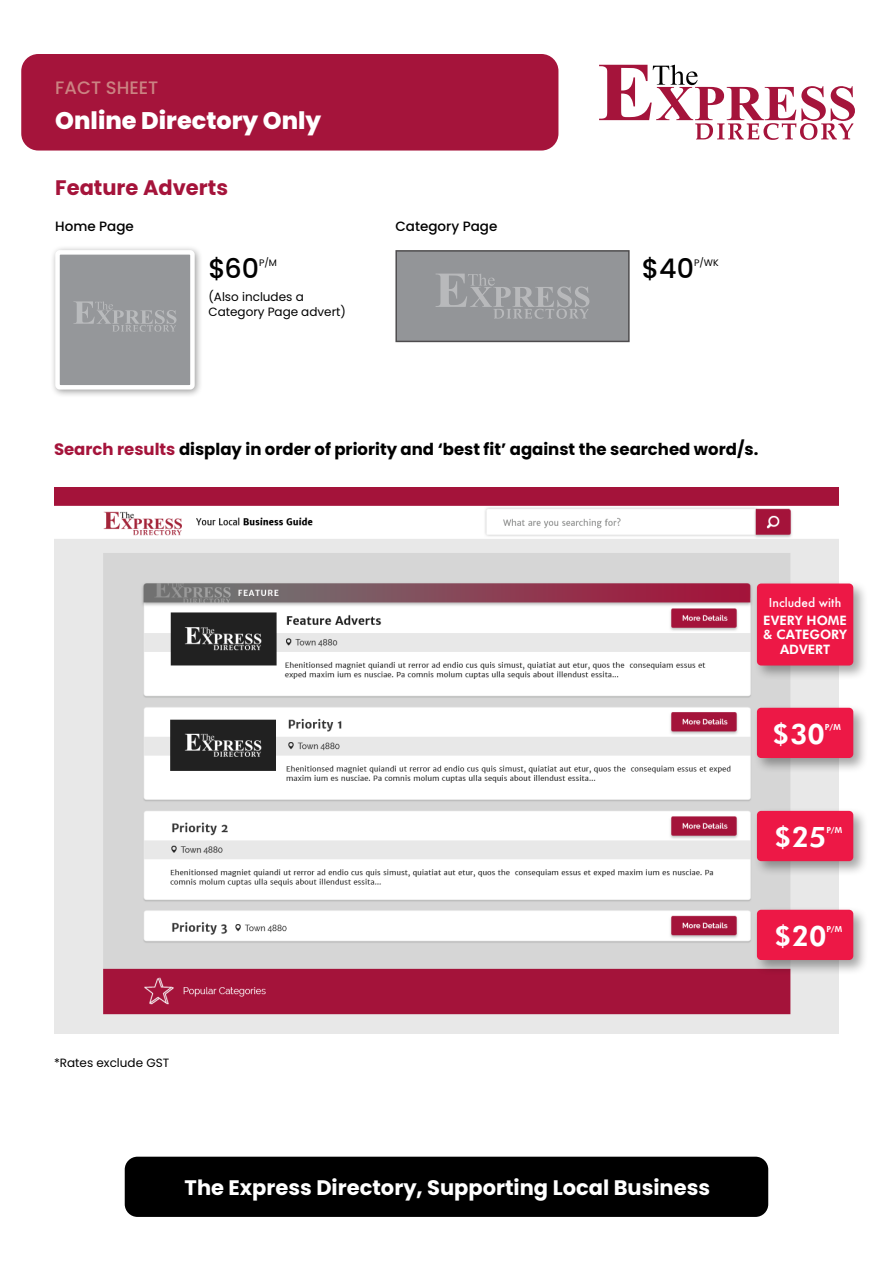
<style>
.page{position:relative;width:893px;height:1263px;background:#fff}
.page>*{position:absolute;margin:0;border:0;box-sizing:border-box;transform-origin:0 0}
.t1{font:800 28.2px "Futura BT";color:#fff}
.t2{font:500 27px "Poppins";color:#000}
.t3{font:800 24px "Poppins";color:#fff}
.t4{font:700 21px "Poppins";color:#fff}
.t5{font:700 21px "Poppins";color:#a5143b}
.t6{font:500 18px "Poppins";color:#cb8382}
.t7{font:700 16.5px "Poppins";color:#000}
.t8{font:500 13.5px "Poppins";color:#000}
.t9{font:800 13.05px/14.7px "Futura BT";color:#fff;text-align:center}
.t10{font:12px/15px "Poppins";color:#000}
.t11{font:500 12px "Futura";color:#fff}
.t12{font:9.45px "Poppins";color:#000}
.t13{font:800 8.4px "Futura BT";color:#fff}
.s1{color:#a5143b}
</style>
<div class="page">
<div style="left:50px;top:245px;width:153px;height:153px;background:#000;opacity:.4"></div>
<div style="left:58px;top:252px;width:134px;height:135px;background:#95979a;border-radius:2px"></div>
<div style="left:55px;top:250px;width:140px;height:140px;border:4px solid #fff;border-radius:2px"></div>
<img style="left:54px;top:488px;width:785px;height:545px">
<div style="left:395px;top:250px;width:235px;height:92px;background:#939598;border:2px solid #4e4c4e"></div>
<div style="left:754px;top:580px;width:115px;height:101px;background:#000;opacity:.35"></div>
<div style="left:757px;top:583px;width:96px;height:82px;background:#ed1846;border-radius:4px"></div>
<div style="left:754px;top:704px;width:115px;height:69px;background:#000;opacity:.35"></div>
<div style="left:757px;top:708px;width:96px;height:50px;background:#ed1846;border-radius:4px"></div>
<div style="left:754px;top:807px;width:115px;height:70px;background:#000;opacity:.35"></div>
<div style="left:757px;top:811px;width:96px;height:50px;background:#ed1846;border-radius:4px"></div>
<div style="left:754px;top:906px;width:115px;height:69px;background:#000;opacity:.35"></div>
<div style="left:757px;top:910px;width:96px;height:50px;background:#ed1846;border-radius:4px"></div>
<div style="left:21px;top:54px;width:537px;height:97px;background:#a5143b;border-radius:17px"></div>
<svg style="left:599px;top:65px;width:256px;height:75px"></svg>
<svg style="left:436px;top:273px;width:154px;height:46px"></svg>
<svg style="left:73px;top:301px;width:104px;height:31px"></svg>
<div style="left:125px;top:1157px;width:643px;height:60px;background:#000;border-radius:13px"></div>
<p class="t6" style="left:55px;top:78px;width:105px">FACT SHEET</p>
<h3 class="t3" style="left:55px;top:106px;width:267px">Online Directory Only</h3>
<p class="t5" style="left:55px;top:175px;width:174px">Feature Adverts</p>
<p class="t8" style="left:55px;top:219px;width:80px">Home Page</p>
<p class="t8" style="left:395px;top:219px;width:103px">Category Page</p>
<h2 class="t2" style="left:208px;top:253px;width:52px">$60</h2>
<p class="t12" style="left:259px;top:257px;width:20px">P/M</p>
<p class="t10" style="left:208px;top:289px;width:139px">(Also includes a<br>Category Page advert)</p>
<h2 class="t2" style="left:642px;top:253px;width:54px">$40</h2>
<p class="t12" style="left:694px;top:257px;width:26px">P/WK</p>
<p class="t7" style="left:54px;top:440px;width:706px"><span class="s1">Search results</span> display in order of priority and ‘best fit’ against the searched word/s.</p>
<p class="t11" style="left:769px;top:594px;width:74px">Included with</p>
<p class="t9" style="left:763px;top:612px;width:85px">EVERY HOME &amp; CATEGORY<br>ADVERT</p>
<h1 class="t1" style="left:772px;top:717px;width:54px">$30</h1>
<p class="t13" style="left:825px;top:722px;width:17px">P/M</p>
<h1 class="t1" style="left:774px;top:820px;width:53px">$25</h1>
<p class="t13" style="left:826px;top:825px;width:17px">P/M</p>
<p class="t10" style="left:54px;top:1055px;width:117px">*Rates exclude GST</p>
<p class="t4" style="left:185px;top:1175px;width:527px">The Express Directory, Supporting Local Business</p>
<h1 class="t1" style="left:774px;top:919px;width:53px">$20</h1>
<p class="t13" style="left:826px;top:924px;width:17px">P/M</p>
</div>
